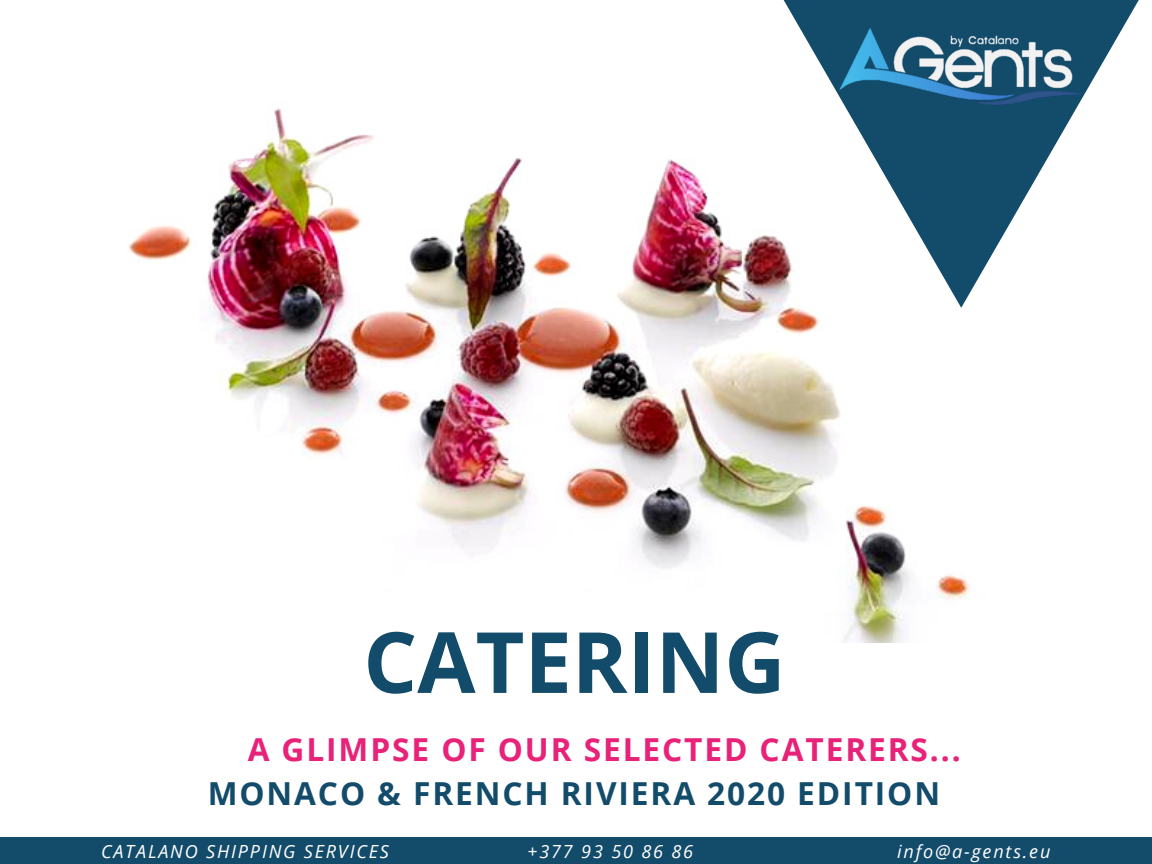
<style>
.page{position:relative;width:1152px;height:864px;background:#fff}
.page>*{position:absolute;margin:0;border:0;box-sizing:border-box;transform-origin:0 0}
.t1{font:700 84.45px "Open Sans";color:#134b6a}
.t2{font:700 31.65px "Open Sans";letter-spacing:.06em;color:#e72278}
.t3{font:700 31.65px "Open Sans";letter-spacing:.06em;color:#134b6a}
.t4{font:italic 18.15px "Open Sans";letter-spacing:.1em;color:#fff}
</style>
<div class="page">
<img style="left:128px;top:108px;width:842px;height:534px">
<svg style="left:780px;top:0;width:359px;height:308px"></svg>
<div style="left:0;top:838px;width:1152px;height:26px;background:#134b6a"></div>
<img style="left:838px;top:27px;width:246px;height:80px">
<h1 class="t1" style="left:363px;top:603px;width:424px">CATERING</h1>
<h2 class="t2" style="left:248px;top:728px;width:715px">A GLIMPSE OF OUR SELECTED CATERERS...</h2>
<h2 class="t3" style="left:208px;top:771px;width:734px">MONACO &amp; FRENCH RIVIERA 2020 EDITION</h2>
<p class="t4" style="left:101px;top:839px;width:289px">CATALANO SHIPPING SERVICES</p>
<p class="t4" style="left:528px;top:839px;width:167px">+377 93 50 86 86</p>
<p class="t4" style="left:897px;top:839px;width:155px">info@a-gents.eu</p>
</div>
